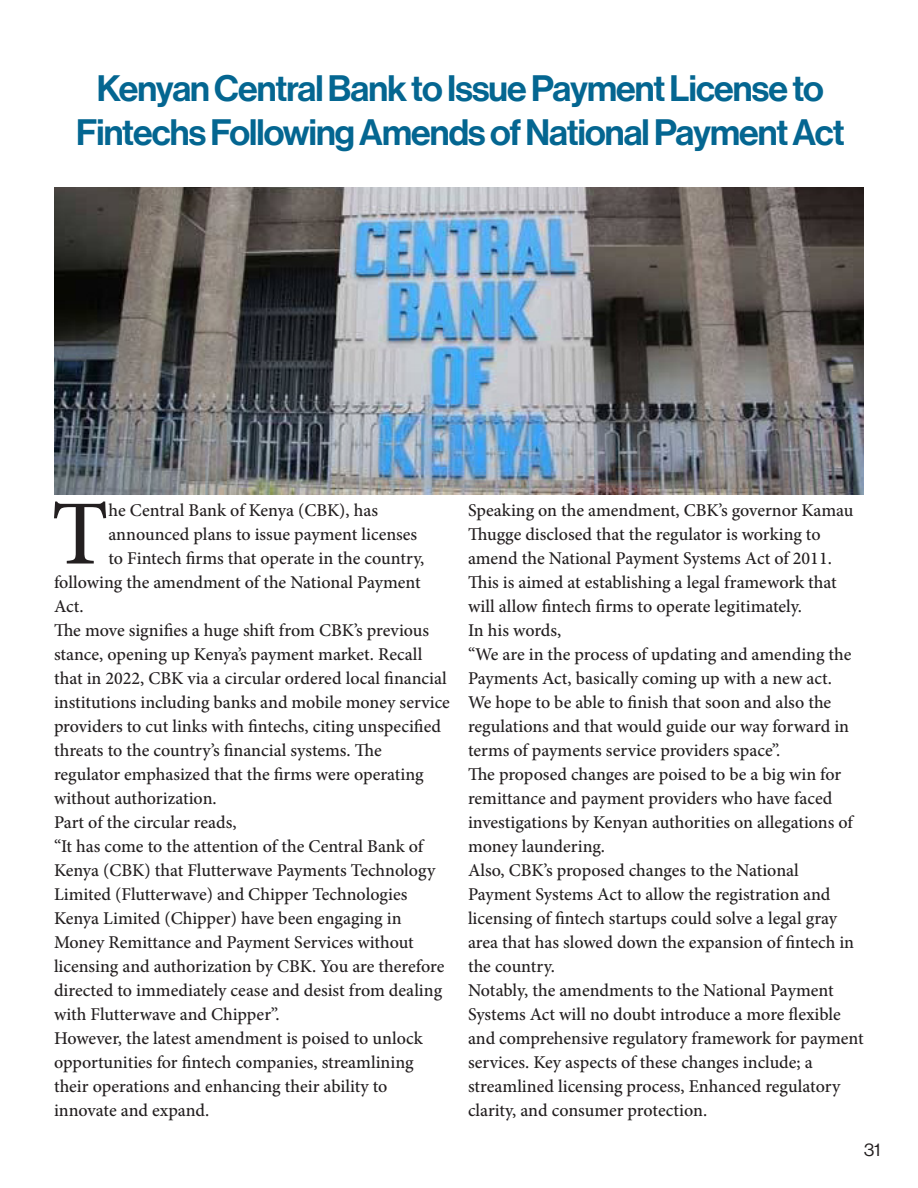
<style>
.page{position:relative;width:918px;height:1188px;background:#fff}
.page>*{position:absolute;margin:0;border:0;box-sizing:border-box;transform-origin:0 0}
.body_text{font:500 91.8px "Minion Pro";color:#231f20}
.Headline{font:36px/43.2px "Neue Haas Display Mediu";letter-spacing:-.025em;color:#046691;text-align:center}
.body_text-2{font:500 18px/24px "Minion Pro";color:#231f20}
.t1{font:18px "Neue Haas Display";color:#231f20}
</style>
<div class="page">
<img style="left:54px;top:187px;width:810px;height:307px">
<p class="Headline" style="left:76px;top:68px;width:770px">Kenyan Central Bank to Issue Payment License to<br>Fintechs Following Amends of National Payment Act</p>
<p class="body_text" style="left:51px;top:472px;width:59px">T</p>
<p class="body_text-2" style="left:108px;top:498px;width:271px">he Central Bank of Kenya (CBK), has</p>
<p class="body_text-2" style="left:108px;top:522px;width:310px">announced plans to issue payment licenses</p>
<p class="body_text-2" style="left:108px;top:546px;width:318px">to Fintech firms that operate in the country,</p>
<p class="body_text-2" style="left:54px;top:570px;width:368px">following the amendment of the National Payment</p>
<p class="body_text-2" style="left:54px;top:594px;width:31px">Act.</p>
<p class="body_text-2" style="left:54px;top:618px;width:398px">The move signifies a huge shift from CBK’s previous stance, opening up Kenya’s payment market. Recall that in 2022, CBK via a circular ordered local financial institutions including banks and mobile money service providers to cut links with fintechs, citing unspecified threats to the country’s financial systems. The regulator emphasized that the firms were operating without authorization.</p>
<p class="body_text-2" style="left:54px;top:810px;width:184px">Part of the circular reads,</p>
<p class="body_text-2" style="left:54px;top:834px;width:392px">“It has come to the attention of the Central Bank of Kenya (CBK) that Flutterwave Payments Technology Limited (Flutterwave) and Chipper Technologies Kenya Limited (Chipper) have been engaging in Money Remittance and Payment Services without licensing and authorization by CBK. You are therefore directed to immediately cease and desist from dealing with Flutterwave and Chipper”.</p>
<p class="body_text-2" style="left:54px;top:1026px;width:370px">However, the latest amendment is poised to unlock opportunities for fintech companies, streamlining their operations and enhancing their ability to innovate and expand.</p>
<p class="body_text-2" style="left:468px;top:498px;width:387px">Speaking on the amendment, CBK’s governor Kamau Thugge disclosed that the regulator is working to amend the National Payment Systems Act of 2011.<br>This is aimed at establishing a legal framework that will allow fintech firms to operate legitimately.</p>
<p class="body_text-2" style="left:468px;top:618px;width:95px">In his words,</p>
<p class="body_text-2" style="left:468px;top:642px;width:385px">“We are in the process of updating and amending the Payments Act, basically coming up with a new act.<br>We hope to be able to finish that soon and also the regulations and that would guide our way forward in terms of payments service providers space”.</p>
<p class="body_text-2" style="left:468px;top:762px;width:386px">The proposed changes are poised to be a big win for remittance and payment providers who have faced investigations by Kenyan authorities on allegations of money laundering.</p>
<p class="body_text-2" style="left:468px;top:858px;width:388px">Also, CBK’s proposed changes to the National Payment Systems Act to allow the registration and licensing of fintech startups could solve a legal gray area that has slowed down the expansion of fintech in the country.</p>
<p class="body_text-2" style="left:468px;top:978px;width:397px">Notably, the amendments to the National Payment Systems Act will no doubt introduce a more flexible and comprehensive regulatory framework for payment services. Key aspects of these changes include; a streamlined licensing process, Enhanced regulatory clarity, and consumer protection.</p>
<p class="t1" style="left:864px;top:1140px;width:18px">31</p>
</div>
